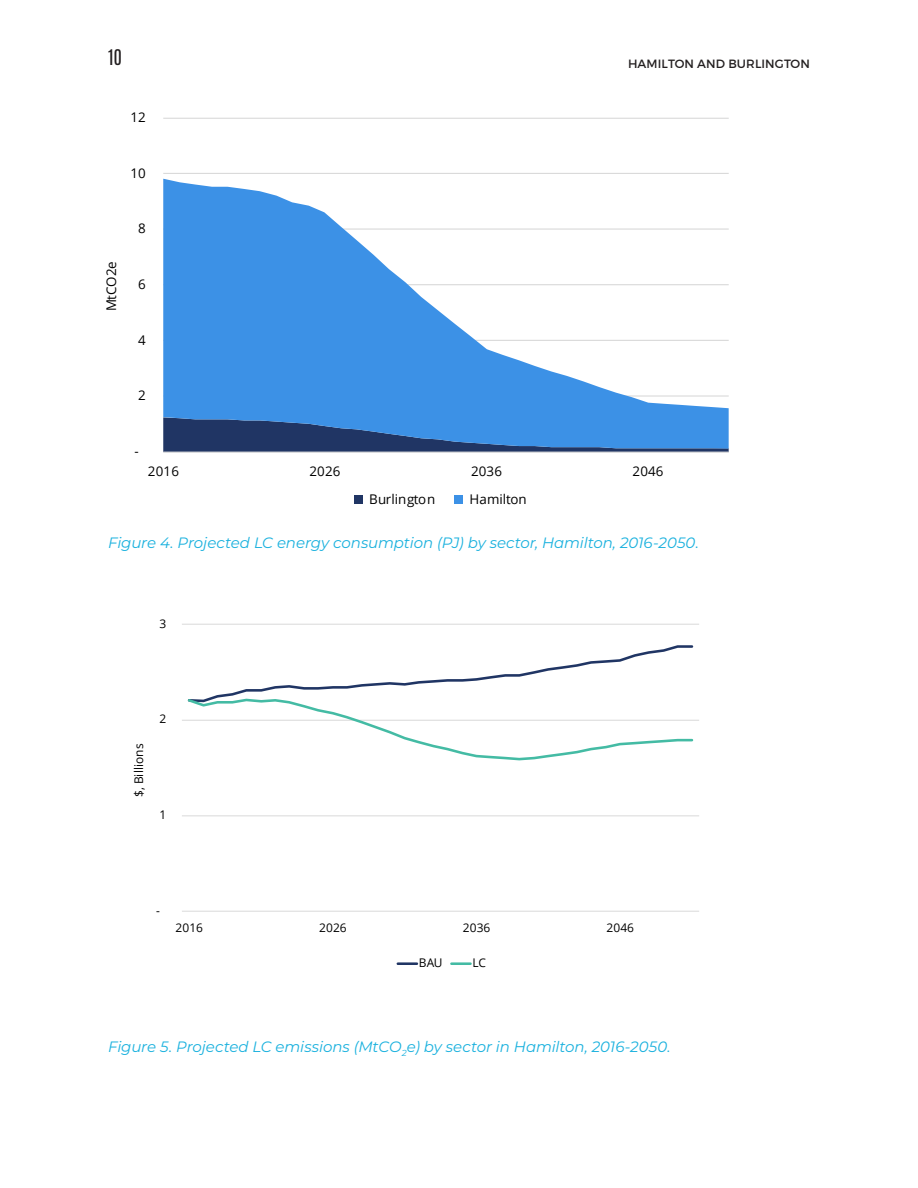
<style>
.page{position:relative;width:918px;height:1188px;background:#fff}
.page>*{position:absolute;margin:0;border:0;box-sizing:border-box;transform-origin:0 0}
.t1{font:18px "Antonio";color:#231f20}
.t2{font:italic 15px "Montserrat";letter-spacing:-.005em;color:#1ab1de}
.t3{font:13.35px "Open Sans";letter-spacing:.01em;color:#000}
.t4{font:12px "Open Sans";letter-spacing:.01em;color:#000}
.t5{font:12px "Montserrat";letter-spacing:.01em;color:#231f20}
</style>
<div class="page">
<hr style="left:163px;top:173px;width:566px;height:1px;background:#d9d9d9">
<hr style="left:163px;top:118px;width:566px;height:1px;background:#d9d9d9">
<svg style="left:163px;top:449px;width:566px;height:3px;background:#3a4c74"></svg>
<svg style="left:163px;top:179px;width:566px;height:270px;fill:#3c91e6"></svg>
<hr style="left:163px;top:452px;width:566px;height:1px;background:#d9d9d9">
<div style="left:354px;top:495px;width:8px;height:8px;background:#203564"></div>
<div style="left:454px;top:495px;width:8px;height:8px;background:#3c91e6"></div>
<hr style="left:182px;top:815px;width:517px;height:1px;background:#d9d9d9">
<hr style="left:182px;top:720px;width:517px;height:1px;background:#d9d9d9">
<hr style="left:182px;top:624px;width:517px;height:1px;background:#d9d9d9">
<hr style="left:182px;top:911px;width:517px;height:1px;background:#d9d9d9">
<svg style="left:186px;top:645px;width:509px;height:116px"></svg>
<hr style="left:398px;top:962px;width:19px;height:3px;background:#203564">
<hr style="left:451px;top:962px;width:20px;height:3px;background:#44bba4">
<p class="t1" style="left:108px;top:44px;width:15px">10</p>
<p class="t5" style="left:628px;top:56px;width:183px">HAMILTON AND BURLINGTON</p>
<p class="t3" style="left:131px;top:108px;width:17px">12</p>
<p class="t3" style="left:131px;top:164px;width:17px">10</p>
<p class="t3" style="left:102px;top:311px;width:51px;rotate:-90deg">MtCO2e</p>
<p class="t3" style="left:138px;top:219px;width:9px">8</p>
<p class="t3" style="left:138px;top:275px;width:9px">6</p>
<p class="t3" style="left:138px;top:331px;width:9px">4</p>
<p class="t3" style="left:138px;top:386px;width:9px">2</p>
<p class="t3" style="left:135px;top:442px;width:6px">-</p>
<p class="t3" style="left:148px;top:462px;width:33px">2016</p>
<p class="t3" style="left:310px;top:462px;width:33px">2026</p>
<p class="t3" style="left:471px;top:462px;width:33px">2036</p>
<p class="t3" style="left:633px;top:462px;width:33px">2046</p>
<p class="t3" style="left:369px;top:490px;width:68px">Burlington</p>
<p class="t3" style="left:469px;top:490px;width:59px">Hamilton</p>
<p class="t2" style="left:108px;top:532px;width:592px">Figure 4. Projected LC energy consumption (PJ) by sector, Hamilton, 2016-2050.</p>
<p class="t4" style="left:159px;top:615px;width:8px">3</p>
<p class="t4" style="left:131px;top:797px;width:55px;rotate:-90deg">$, Billions</p>
<p class="t4" style="left:159px;top:711px;width:8px">2</p>
<p class="t4" style="left:159px;top:806px;width:8px">1</p>
<p class="t4" style="left:156px;top:903px;width:5px">-</p>
<p class="t4" style="left:175px;top:920px;width:29px">2016</p>
<p class="t4" style="left:319px;top:920px;width:29px">2026</p>
<p class="t4" style="left:463px;top:920px;width:29px">2036</p>
<p class="t4" style="left:606px;top:920px;width:29px">2046</p>
<p class="t4" style="left:419px;top:955px;width:25px">BAU</p>
<p class="t4" style="left:473px;top:955px;width:15px">LC</p>
<p class="t2" style="left:108px;top:1036px;width:564px">Figure 5. Projected LC emissions (MtCO<sub>2</sub>e) by sector in Hamilton, 2016-2050.</p>
</div>
